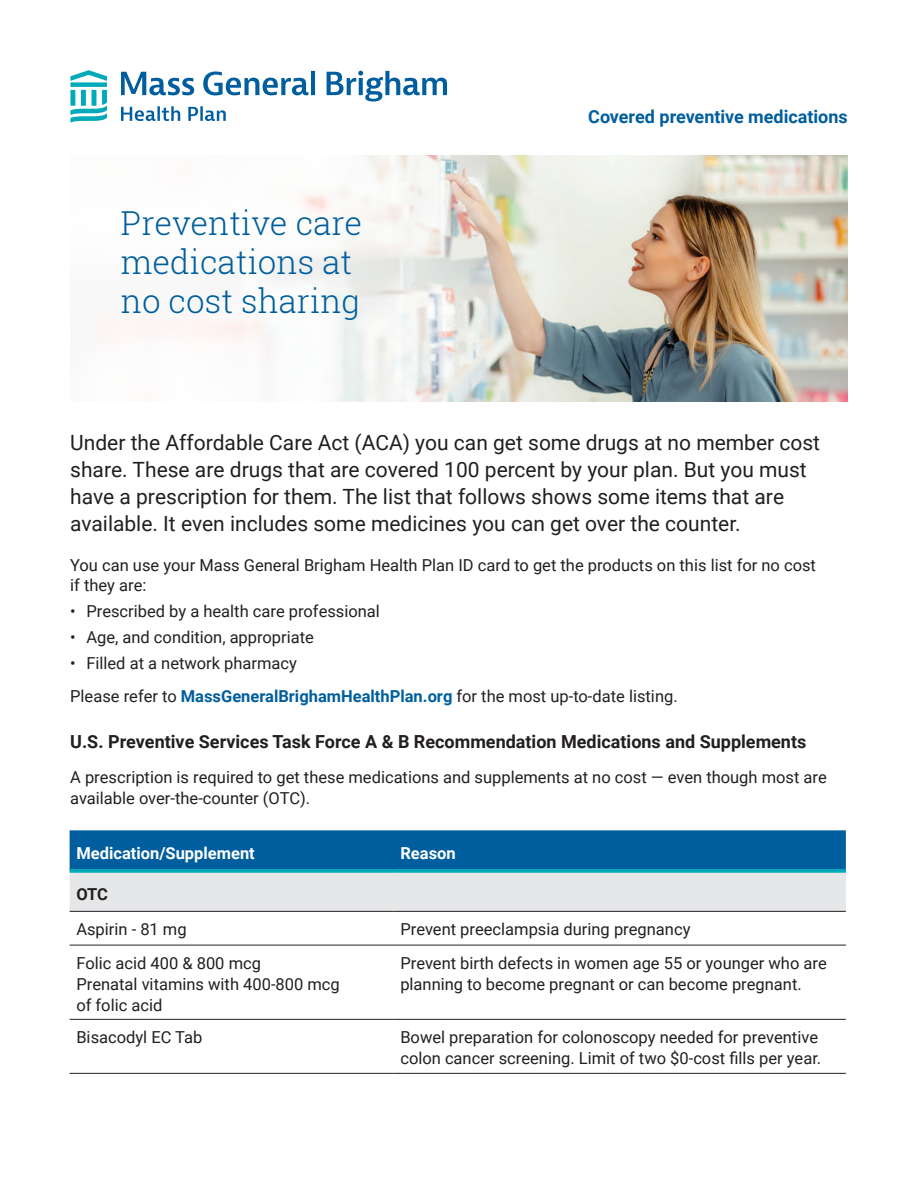
<style>
.page{position:relative;width:918px;height:1188px;background:#fff}
.page>*{position:absolute;margin:0;border:0;box-sizing:border-box;transform-origin:0 0}
.t1{font:300 33px/39px "Roboto Slab";color:#005e9e}
.t2{font:21px/27px "Roboto";color:#231f20}
.t3{font:700 18px "Roboto";color:#231f20}
.t4{font:700 18px "Roboto";color:#005e9e}
.t5{font:16.5px/21px "Roboto";color:#231f20}
.t6{font:700 16.5px "Roboto";color:#fff}
.t7{font:700 16.5px "Roboto";color:#231f20}
.s1{font-weight:700;color:#005e9e}
</style>
<div class="page">
<img style="left:98px;top:155px;width:750px;height:247px">
<svg style="left:70px;top:830px;width:776px;height:81px;background:#72a1c3"></svg>
<svg style="left:70px;top:869px;width:324px;height:4px"></svg>
<svg style="left:394px;top:869px;width:452px;height:4px;background:#0faebb"></svg>
<hr style="left:394px;top:911px;width:452px;height:1px;background:#231f20">
<hr style="left:394px;top:945px;width:452px;height:1px;background:#231f20">
<hr style="left:394px;top:1019px;width:452px;height:1px;background:#231f20">
<hr style="left:394px;top:1073px;width:452px;height:1px;background:#231f20">
<hr style="left:70px;top:911px;width:324px;height:1px;background:#231f20">
<hr style="left:70px;top:945px;width:324px;height:1px;background:#231f20">
<hr style="left:70px;top:1019px;width:324px;height:1px;background:#231f20">
<hr style="left:70px;top:1073px;width:324px;height:1px;background:#231f20">
<svg style="left:121px;top:71px;width:326px;height:50px"></svg>
<svg style="left:70px;top:70px;width:37px;height:53px"></svg>
<h1 class="t1" style="left:121px;top:203px;width:243px">Preventive care medications at no cost sharing</h1>
<p class="t4" style="left:588px;top:104px;width:261px">Covered preventive medications</p>
<p class="t2" style="left:70px;top:429px;width:751px">Under the Affordable Care Act (ACA) you can get some drugs at no member cost share. These are drugs that are covered 100 percent by your plan. But you must have a prescription for them. The list that follows shows some items that are available. It even includes some medicines you can get over the counter.</p>
<p class="t5" style="left:70px;top:555px;width:747px;line-height:19.5px">You can use your Mass General Brigham Health Plan ID card to get the products on this list for no cost if they are:</p>
<p class="t5" style="left:70px;top:600px;width:311px">• Prescribed by a health care professional</p>
<p class="t5" style="left:70px;top:626px;width:245px">• Age, and condition, appropriate</p>
<p class="t5" style="left:70px;top:647px;width:609px;line-height:33px">• Filled at a network pharmacy<br>Please refer to <span class="s1">MassGeneralBrighamHealthPlan.org</span> for the most up-to-date listing.</p>
<p class="t3" style="left:70px;top:729px;width:738px">U.S. Preventive Services Task Force A &amp; B Recommendation Medications and Supplements</p>
<p class="t5" style="left:70px;top:766px;width:758px">A prescription is required to get these medications and supplements at no cost — even though most are available over-the-counter (OTC).</p>
<p class="t6" style="left:76px;top:842px;width:180px">Medication/Supplement</p>
<p class="t6" style="left:400px;top:842px;width:57px">Reason</p>
<p class="t7" style="left:76px;top:882px;width:33px">OTC</p>
<p class="t5" style="left:76px;top:918px;width:112px">Aspirin - 81 mg</p>
<p class="t5" style="left:400px;top:918px;width:292px">Prevent preeclampsia during pregnancy</p>
<p class="t5" style="left:76px;top:952px;width:265px">Folic acid 400 &amp; 800 mcg<br>Prenatal vitamins with 400-800 mcg of folic acid</p>
<p class="t5" style="left:400px;top:952px;width:428px">Prevent birth defects in women age 55 or younger who are planning to become pregnant or can become pregnant.</p>
<p class="t5" style="left:76px;top:1026px;width:128px">Bisacodyl EC Tab</p>
<p class="t5" style="left:400px;top:1026px;width:422px">Bowel preparation for colonoscopy needed for preventive colon cancer screening. Limit of two $0-cost fills per year.</p>
</div>
